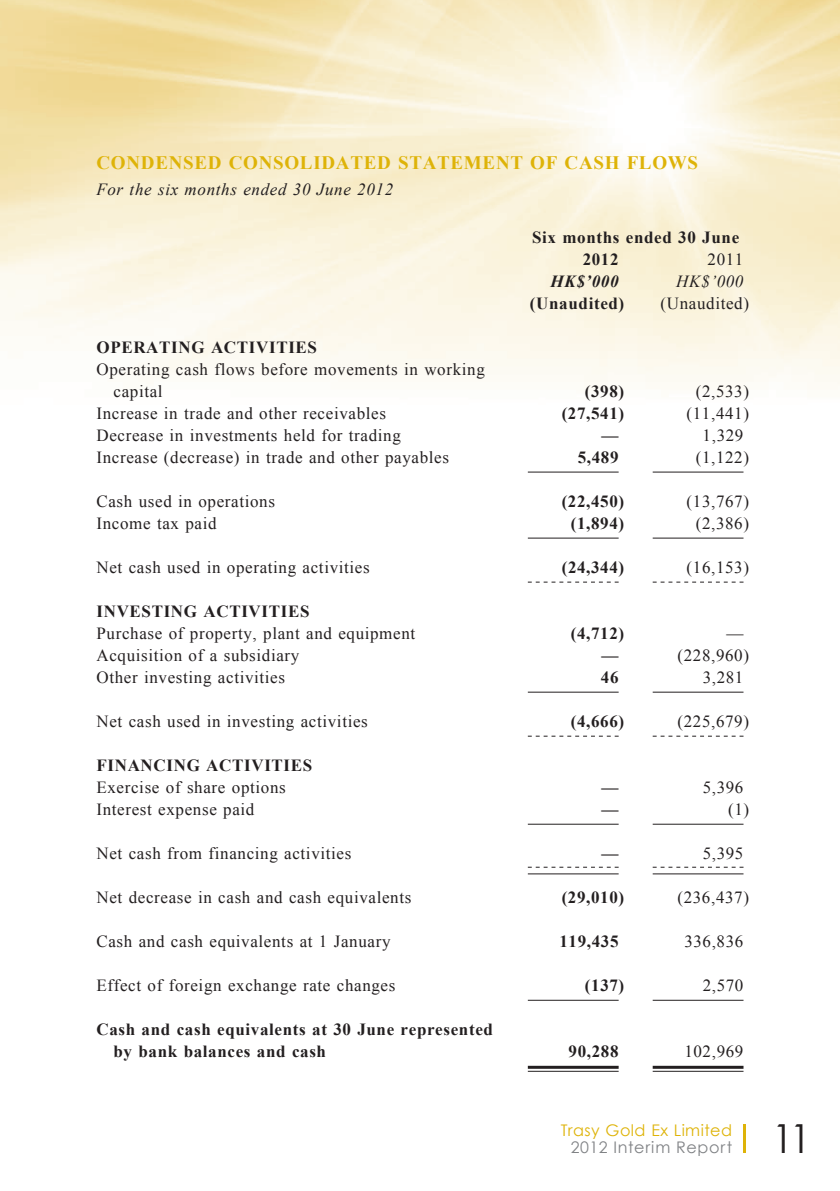
<style>
.page{position:relative;width:840px;height:1191px;background:#fff}
.page>*{position:absolute;margin:0;border:0;box-sizing:border-box;transform-origin:0 0}
.t1{font:40px "Century Gothic";color:#231f20}
.t2{font:700 19px "Times New Roman";letter-spacing:.04em;color:#deb308}
.t3{font:17px/22px "Times New Roman";letter-spacing:.035em;color:#231f20}
.t4{font:700 17px/22px "Times New Roman";letter-spacing:.035em;color:#231f20}
.t5{font:italic 17px "Times New Roman";letter-spacing:.035em;color:#231f20}
.t6{font:italic 700 17px "Times New Roman";color:#231f20}
.t7{font:16px "Century Gothic";letter-spacing:.03em;color:#deb308}
.t8{font:16px "Century Gothic";letter-spacing:.045em;color:#808285}
</style>
<div class="page">
<img style="left:0;top:0;width:839px;height:1072px">
<hr style="left:743px;top:1124px;width:3px;height:29px;background:#deb308">
<hr style="left:527px;top:471px;width:91px;height:1px;background:#231f20">
<hr style="left:652px;top:471px;width:91px;height:1px;background:#231f20">
<hr style="left:527px;top:537px;width:91px;height:1px;background:#231f20">
<hr style="left:652px;top:537px;width:91px;height:1px;background:#231f20">
<svg style="left:527px;top:581px;width:91px;height:1px"></svg>
<svg style="left:652px;top:581px;width:91px;height:1px"></svg>
<hr style="left:527px;top:691px;width:91px;height:1px;background:#231f20">
<hr style="left:652px;top:691px;width:91px;height:1px;background:#231f20">
<svg style="left:527px;top:735px;width:91px;height:1px"></svg>
<svg style="left:652px;top:735px;width:91px;height:1px"></svg>
<hr style="left:527px;top:823px;width:91px;height:1px;background:#231f20">
<hr style="left:652px;top:823px;width:91px;height:1px;background:#231f20">
<svg style="left:527px;top:866px;width:91px;height:1px"></svg>
<hr style="left:527px;top:873px;width:91px;height:1px;background:#231f20">
<svg style="left:652px;top:866px;width:91px;height:1px"></svg>
<hr style="left:652px;top:873px;width:91px;height:1px;background:#231f20">
<hr style="left:527px;top:999px;width:91px;height:1px;background:#231f20">
<hr style="left:652px;top:999px;width:91px;height:1px;background:#231f20">
<hr style="left:527px;top:1065px;width:91px;height:3px;background:#231f20">
<hr style="left:527px;top:1070px;width:91px;height:1px;background:#231f20">
<hr style="left:652px;top:1065px;width:91px;height:3px;background:#231f20">
<hr style="left:652px;top:1070px;width:91px;height:1px;background:#231f20">
<p class="t2" style="left:96px;top:149px;width:603px">CONDENSED CONSOLIDATED STATEMENT OF CASH FLOWS</p>
<p class="t5" style="left:96px;top:177px;width:298px">For the six months ended 30 June 2012</p>
<p class="t4" style="left:582px;top:226px;width:158px;text-indent:-51px">Six months ended 30 June<br>2012</p>
<p class="t3" style="left:707px;top:248px;width:37px">2011</p>
<p class="t4" style="left:96px;top:336px;width:222px">OPERATING ACTIVITIES</p>
<p class="t3" style="left:113px;top:358px;width:373px;text-indent:-17px">Operating cash flows before movements in working capital</p>
<p class="t6" style="left:550px;top:269px;width:70px">HK$’000</p>
<p class="t5" style="left:676px;top:269px;width:69px">HK$’000</p>
<p class="t4" style="left:529px;top:292px;width:96px">(Unaudited)</p>
<p class="t3" style="left:660px;top:292px;width:90px">(Unaudited)</p>
<p class="t4" style="left:584px;top:380px;width:41px">(398)</p>
<p class="t3" style="left:695px;top:380px;width:55px">(2,533)</p>
<p class="t3" style="left:96px;top:402px;width:291px">Increase in trade and other receivables</p>
<p class="t4" style="left:561px;top:402px;width:64px">(27,541)</p>
<p class="t3" style="left:686px;top:402px;width:64px">(11,441)</p>
<p class="t3" style="left:96px;top:424px;width:306px">Decrease in investments held for trading</p>
<p class="t4" style="left:601px;top:424px;width:18px">—</p>
<p class="t3" style="left:702px;top:424px;width:42px">1,329</p>
<p class="t3" style="left:96px;top:446px;width:354px">Increase (decrease) in trade and other payables</p>
<p class="t4" style="left:577px;top:446px;width:42px">5,489</p>
<p class="t3" style="left:695px;top:446px;width:55px">(1,122)</p>
<p class="t3" style="left:96px;top:490px;width:180px">Cash used in operations</p>
<p class="t4" style="left:561px;top:490px;width:64px">(22,450)</p>
<p class="t3" style="left:686px;top:490px;width:64px">(13,767)</p>
<p class="t3" style="left:96px;top:512px;width:122px">Income tax paid</p>
<p class="t4" style="left:570px;top:512px;width:55px">(1,894)</p>
<p class="t3" style="left:695px;top:512px;width:55px">(2,386)</p>
<p class="t3" style="left:96px;top:556px;width:274px">Net cash used in operating activities</p>
<p class="t4" style="left:561px;top:556px;width:64px">(24,344)</p>
<p class="t3" style="left:686px;top:556px;width:64px">(16,153)</p>
<p class="t4" style="left:96px;top:600px;width:214px">INVESTING ACTIVITIES</p>
<p class="t3" style="left:96px;top:622px;width:320px">Purchase of property, plant and equipment</p>
<p class="t4" style="left:570px;top:622px;width:55px">(4,712)</p>
<p class="t3" style="left:726px;top:622px;width:18px">—</p>
<p class="t3" style="left:96px;top:644px;width:204px">Acquisition of a subsidiary</p>
<p class="t4" style="left:601px;top:644px;width:18px">—</p>
<p class="t3" style="left:677px;top:644px;width:73px">(228,960)</p>
<p class="t3" style="left:96px;top:666px;width:190px">Other investing activities</p>
<p class="t4" style="left:600px;top:666px;width:19px">46</p>
<p class="t3" style="left:702px;top:666px;width:42px">3,281</p>
<p class="t3" style="left:96px;top:710px;width:273px">Net cash used in investing activities</p>
<p class="t4" style="left:570px;top:710px;width:55px">(4,666)</p>
<p class="t3" style="left:677px;top:710px;width:73px">(225,679)</p>
<p class="t4" style="left:96px;top:754px;width:217px">FINANCING ACTIVITIES</p>
<p class="t3" style="left:96px;top:776px;width:191px">Exercise of share options</p>
<p class="t4" style="left:601px;top:776px;width:18px">—</p>
<p class="t3" style="left:702px;top:776px;width:42px">5,396</p>
<p class="t3" style="left:96px;top:798px;width:159px">Interest expense paid</p>
<p class="t4" style="left:601px;top:798px;width:18px">—</p>
<p class="t3" style="left:727px;top:798px;width:23px">(1)</p>
<p class="t3" style="left:96px;top:842px;width:256px">Net cash from financing activities</p>
<p class="t4" style="left:601px;top:842px;width:18px">—</p>
<p class="t3" style="left:702px;top:842px;width:42px">5,395</p>
<p class="t3" style="left:96px;top:886px;width:316px">Net decrease in cash and cash equivalents</p>
<p class="t4" style="left:561px;top:886px;width:64px">(29,010)</p>
<p class="t3" style="left:677px;top:886px;width:73px">(236,437)</p>
<p class="t3" style="left:96px;top:930px;width:295px">Cash and cash equivalents at 1 January</p>
<p class="t4" style="left:559px;top:930px;width:61px">119,435</p>
<p class="t3" style="left:684px;top:930px;width:61px">336,836</p>
<p class="t3" style="left:96px;top:974px;width:300px">Effect of foreign exchange rate changes</p>
<p class="t4" style="left:584px;top:974px;width:41px">(137)</p>
<p class="t3" style="left:702px;top:974px;width:42px">2,570</p>
<p class="t4" style="left:113px;top:1018px;width:381px;text-indent:-17px">Cash and cash equivalents at 30 June represented by bank balances and cash</p>
<p class="t4" style="left:568px;top:1040px;width:51px">90,288</p>
<p class="t3" style="left:684px;top:1040px;width:61px">102,969</p>
<p class="t7" style="left:560px;top:1119px;width:173px">Trasy Gold Ex Limited</p>
<p class="t8" style="left:570px;top:1136px;width:163px">2012 Interim Report</p>
<h1 class="t1" style="left:771px;top:1110px;width:42px">11</h1>
</div>
